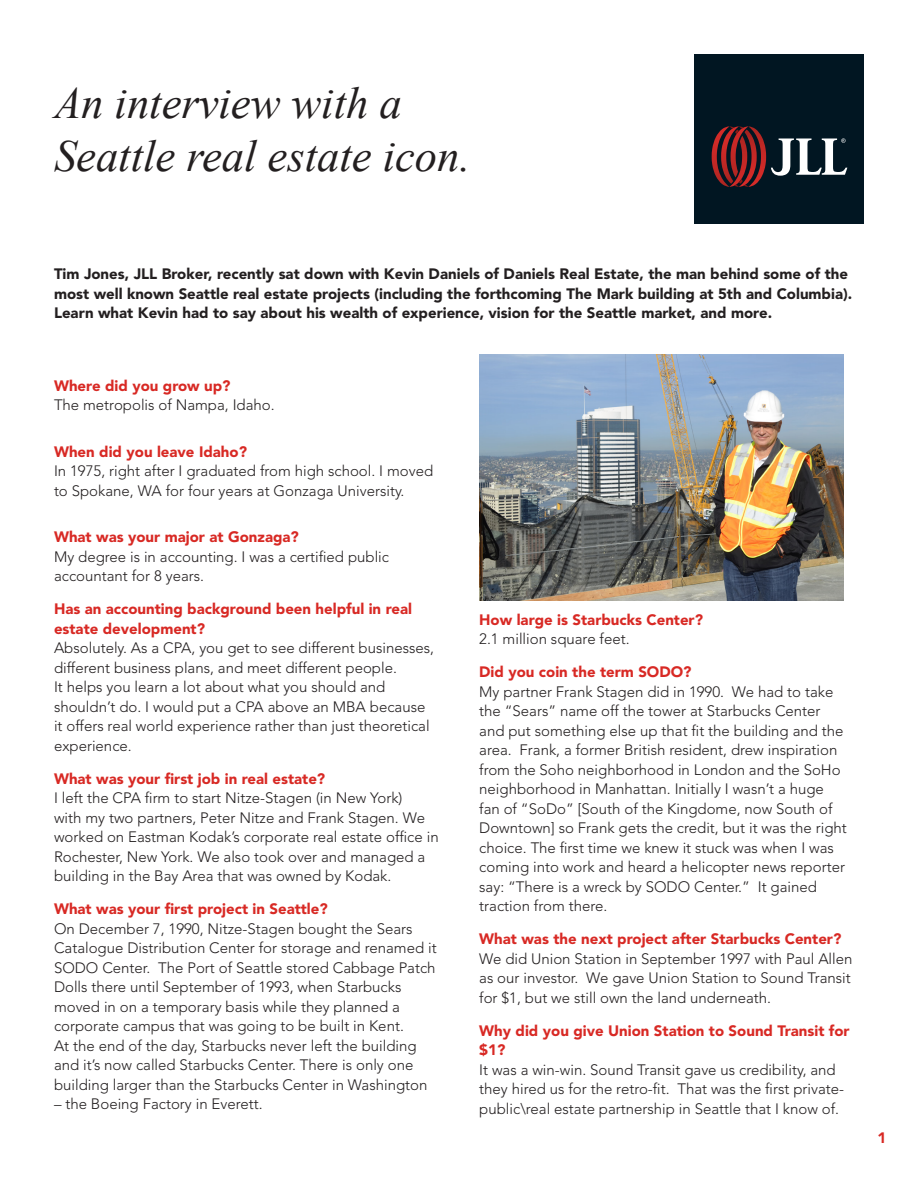
<style>
.page{position:relative;width:918px;height:1188px;background:#fff}
.page>*{position:absolute;margin:0;border:0;box-sizing:border-box;transform-origin:0 0}
.body{font:italic 44.55px/53.4px "Times New Roman";color:#231f20}
.body-2{font:300 15px/19.5px "Avenir";color:#231f20}
.body-3{font:900 15px/19.5px "Avenir";color:#231f20}
.body-4{font:900 15px/19.5px "Avenir";color:#d82924}
.question{font:900 15px "Avenir";color:#d82924}
</style>
<div class="page">
<div style="left:695px;top:54px;width:169px;height:169px;background:#011622"></div>
<svg style="left:712px;top:126px;width:135px;height:61px"></svg>
<img style="left:479px;top:354px;width:364px;height:247px">
<p class="body" style="left:54px;top:75px;width:418px">An interview with a<br>Seattle real estate icon.</p>
<p class="body-3" style="left:54px;top:264px;width:800px">Tim Jones, JLL Broker, recently sat down with Kevin Daniels of Daniels Real Estate, the man behind some of the most well known Seattle real estate projects (including the forthcoming The Mark building at 5th and Columbia).<br>Learn what Kevin had to say about his wealth of experience, vision for the Seattle market, and more.</p>
<p class="question" style="left:54px;top:377px;width:178px">Where did you grow up?</p>
<p class="body-2" style="left:54px;top:396px;width:222px">The metropolis of Nampa, Idaho.</p>
<p class="question" style="left:54px;top:443px;width:195px">When did you leave Idaho?</p>
<p class="body-2" style="left:54px;top:462px;width:381px">In 1975, right after I graduated from high school. I moved to Spokane, WA for four years at Gonzaga University.</p>
<p class="question" style="left:54px;top:528px;width:246px">What was your major at Gonzaga?</p>
<p class="body-2" style="left:54px;top:547px;width:337px">My degree is in accounting. I was a certified public accountant for 8 years.</p>
<p class="body-4" style="left:54px;top:599px;width:360px">Has an accounting background been helpful in real estate development?</p>
<p class="body-2" style="left:54px;top:639px;width:382px">Absolutely. As a CPA, you get to see different businesses, different business plans, and meet different people.<br>It helps you learn a lot about what you should and shouldn’t do. I would put a CPA above an MBA because it offers real world experience rather than just theoretical experience.</p>
<p class="body-4" style="left:54px;top:769px;width:273px">What was your first job in real estate?</p>
<p class="body-2" style="left:54px;top:789px;width:386px">I left the CPA firm to start Nitze-Stagen (in New York)<br>with my two partners, Peter Nitze and Frank Stagen. We worked on Eastman Kodak’s corporate real estate office in Rochester, New York. We also took over and managed a building in the Bay Area that was owned by Kodak.</p>
<p class="body-4" style="left:54px;top:899px;width:275px">What was your first project in Seattle?</p>
<p class="body-2" style="left:54px;top:919px;width:384px">On December 7, 1990, Nitze-Stagen bought the Sears Catalogue Distribution Center for storage and renamed it SODO Center. The Port of Seattle stored Cabbage Patch Dolls there until September of 1993, when Starbucks moved in on a temporary basis while they planned a corporate campus that was going to be built in Kent.<br>At the end of the day, Starbucks never left the building and it’s now called Starbucks Center. There is only one building larger than the Starbucks Center in Washington</p>
<p class="body-2" style="left:54px;top:1095px;width:210px">– the Boeing Factory in Everett.</p>
<p class="body-4" style="left:479px;top:610px;width:225px">How large is Starbucks Center?</p>
<p class="body-2" style="left:479px;top:630px;width:152px">2.1 million square feet.</p>
<p class="body-4" style="left:479px;top:662px;width:214px">Did you coin the term SODO?</p>
<p class="body-2" style="left:479px;top:682px;width:369px">My partner Frank Stagen did in 1990. We had to take the “Sears” name off the tower at Starbucks Center and put something else up that fit the building and the area. Frank, a former British resident, drew inspiration from the Soho neighborhood in London and the SoHo neighborhood in Manhattan. Initially I wasn’t a huge fan of “SoDo” [South of the Kingdome, now South of Downtown] so Frank gets the credit, but it was the right choice. The first time we knew it stuck was when I was coming into work and heard a helicopter news reporter say: “There is a wreck by SODO Center.” It gained traction from there.</p>
<p class="body-4" style="left:479px;top:929px;width:364px">What was the next project after Starbucks Center?</p>
<p class="body-2" style="left:479px;top:949px;width:375px;text-align:justify">We did Union Station in September 1997 with Paul Allen as our investor. We gave Union Station to Sound Transit for $1, but we still own the land underneath.</p>
<p class="body-4" style="left:479px;top:1021px;width:372px">Why did you give Union Station to Sound Transit for $1?</p>
<p class="body-2" style="left:479px;top:1060px;width:366px">It was a win-win. Sound Transit gave us credibility, and they hired us for the retro-fit. That was the first private&shy;public\real estate partnership in Seattle that I know of.</p>
<p class="question" style="left:878px;top:1128px;width:10px">1</p>
</div>
